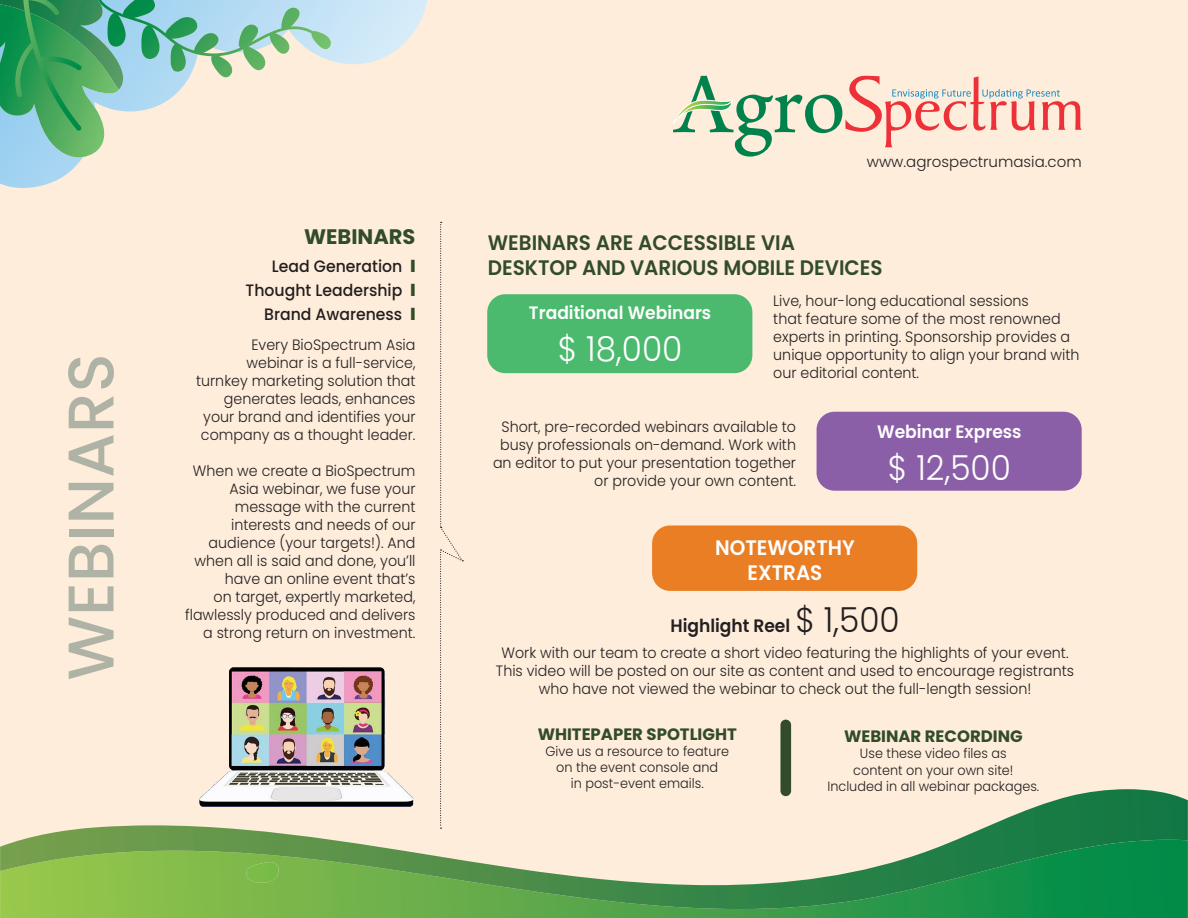
<style>
.page{position:relative;width:1188px;height:918px;background:#feeddb}
.page>*{position:absolute;margin:0;border:0;box-sizing:border-box;transform-origin:0 0}
.t1{font:500 64.5px "Poppins";color:#afb3a5}
.t2{font:300 34.5px "Poppins";color:#fff;scale:.95 1}
.t3{font:600 21px "Poppins";color:#324c2a;scale:.95 1}
.t4{font:600 21px "Poppins";color:#fff;scale:.95 1}
.t5{font:700 21px "Poppins";color:#324c2a}
.t6{font:600 18px "Poppins";color:#fff;scale:.95 1}
.t7{font:600 18px "Poppins";color:#231f20;scale:.95 1}
.t8{font:500 16.5px "Poppins";color:#231f20;scale:.95 1}
.t9{font:700 16.5px "Poppins";color:#324c2a}
.t10{font:300 15px/18px "Poppins";color:#231f20;text-align:right;scale:.95 1}
.t11{font:300 15px "Poppins";color:#231f20}
.t12{font:300 13.5px "Poppins";color:#231f20;scale:.95 1}
.s1{font-weight:900;color:#324c2a}
.s2{font-weight:300;font-size:34.5px}
</style>
<div class="page">
<svg style="left:0;top:0;width:427px;height:157px"></svg>
<svg style="left:672px;top:75px;width:410px;height:82px"></svg>
<svg style="left:0;top:909px;width:1188px;height:9px;background:#51a64a"></svg>
<svg style="left:0;top:789px;width:1188px;height:120px"></svg>
<svg style="left:246px;top:862px;width:34px;height:21px"></svg>
<div style="left:487px;top:294px;width:265px;height:79px;background:#4bba6e;border-radius:18px"></div>
<div style="left:817px;top:412px;width:265px;height:79px;background:#8b5fa8;border-radius:18px"></div>
<div style="left:652px;top:525px;width:265px;height:66px;background:#e97e24;border-radius:18px"></div>
<img style="left:196px;top:667px;width:220px;height:142px">
<svg style="left:440px;top:222px;width:23px;height:607px"></svg>
<div style="left:780px;top:720px;width:11px;height:76px;background:#324c2a;border-radius:5px"></div>
<p class="t1" style="left:54px;top:680px;width:329px;rotate:-90deg">WEBINARS</p>
<p class="t5" style="left:304px;top:225px;width:113px">WEBINARS</p>
<p class="t8" style="left:272px;top:257px;width:153px">Lead Generation <span class="s1">l</span></p>
<p class="t8" style="left:246px;top:281px;width:180px">Thought Leadership <span class="s1">l</span></p>
<p class="t8" style="left:264px;top:305px;width:161px">Brand Awareness <span class="s1">l</span></p>
<p class="t10" style="left:196px;top:336px;width:233px">Every BioSpectrum Asia webinar is a full-service, turnkey marketing solution that generates leads, enhances your brand and identifies your company as a thought leader.</p>
<p class="t10" style="left:185px;top:462px;width:244px">When we create a BioSpectrum<br>Asia webinar, we fuse your message with the current interests and needs of our audience (your targets!). And when all is said and done, you’ll have an online event that’s<br>on target, expertly marketed, flawlessly produced and delivers a strong return on investment.</p>
<p class="t11" style="left:867px;top:153px;width:216px">www.agrospectrumasia.com</p>
<p class="t3" style="left:488px;top:230px;width:325px">WEBINARS ARE ACCESSIBLE VIA</p>
<p class="t3" style="left:488px;top:256px;width:417px">DESKTOP AND VARIOUS MOBILE DEVICES</p>
<p class="t10" style="left:773px;top:291px;width:324px;text-align:left">Live, hour-long educational sessions<br>that feature some of the most renowned experts in printing. Sponsorship provides a unique opportunity to align your brand with our editorial content.</p>
<p class="t6" style="left:529px;top:303px;width:193px">Traditional Webinars</p>
<p class="t2" style="left:558px;top:329px;width:133px">$ 18,000</p>
<p class="t10" style="left:493px;top:418px;width:320px">Short, pre-recorded webinars available to busy professionals on-demand. Work with an editor to put your presentation together or provide your own content.</p>
<p class="t6" style="left:877px;top:422px;width:153px">Webinar Express</p>
<p class="t2" style="left:888px;top:448px;width:131px">$ 12,500</p>
<p class="t4" style="left:715px;top:536px;width:149px">NOTEWORTHY</p>
<p class="t4" style="left:747px;top:561px;width:80px">EXTRAS</p>
<p class="t7" style="left:670px;top:615px;width:243px">Highlight Reel <span class="s2">$ 1,500</span></p>
<p class="t10" style="left:502px;top:644px;width:598px">Work with our team to create a short video featuring the highlights of your event.</p>
<p class="t10" style="left:496px;top:662px;width:610px">This video will be posted on our site as content and used to encourage registrants</p>
<p class="t10" style="left:539px;top:680px;width:520px">who have not viewed the webinar to check out the full-length session!</p>
<p class="t9" style="left:538px;top:725px;width:201px">WHITEPAPER SPOTLIGHT</p>
<p class="t12" style="left:545px;top:744px;width:195px">Give us a resource to feature</p>
<p class="t12" style="left:556px;top:760px;width:172px">on the event console and</p>
<p class="t12" style="left:571px;top:776px;width:141px">in post-event emails.</p>
<p class="t9" style="left:844px;top:727px;width:180px">WEBINAR RECORDING</p>
<p class="t12" style="left:860px;top:746px;width:156px">Use these video files as</p>
<p class="t12" style="left:853px;top:762px;width:170px">content on your own site!</p>
<p class="t12" style="left:827px;top:778px;width:224px">Included in all webinar packages.</p>
</div>
